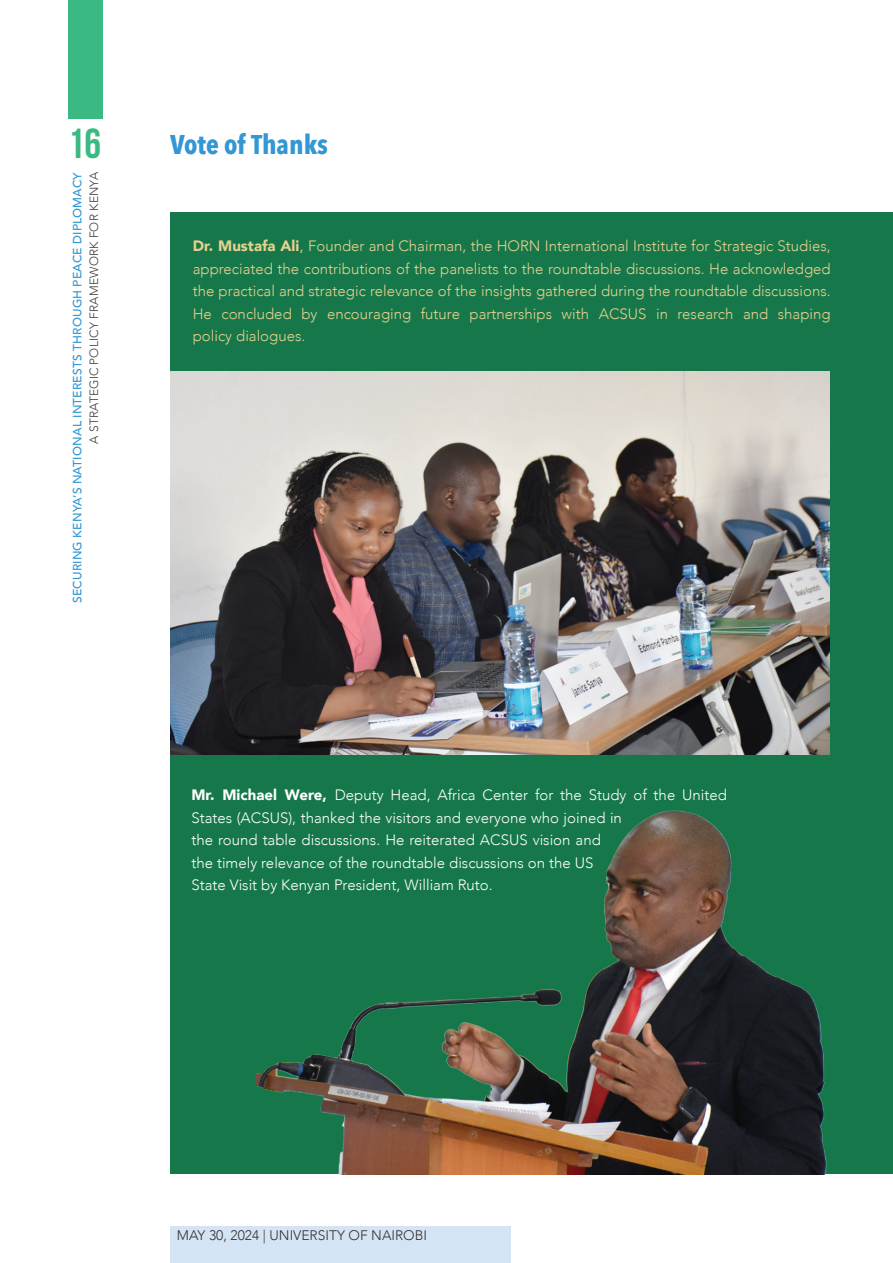
<style>
.page{position:relative;width:893px;height:1263px;background:#fff}
.page>*{position:absolute;margin:0;border:0;box-sizing:border-box;transform-origin:0 0}
.t1{font:700 42px "Bebas Neue";color:#3ab983}
.Headers_i{font:700 27px "Avenir Next Condensed";color:#3297d3}
.Body_Text{font:300 15px/22.5px "Avenir";color:#e8d18f;text-align:justify}
.Body_Text-2{font:300 15px/22.5px "Avenir";color:#fff}
.t2{font:300 13.8px "Avenir";color:#333233}
.t3{font:500 12px "Avenir";letter-spacing:.015em;color:#3297d3}
.t4{font:300 12px "Avenir";letter-spacing:.015em;color:#3e3e3f}
.s1{font-weight:900}
.s2{font-weight:400}
</style>
<div class="page">
<div style="left:170px;top:1226px;width:340px;height:37px;background:#d5e4f4"></div>
<div style="left:68px;top:0;width:34px;height:119px;background:#3ab983"></div>
<div style="left:170px;top:213px;width:723px;height:961px;background:#16784a"></div>
<img style="left:170px;top:371px;width:659px;height:383px">
<img style="left:255px;top:810px;width:572px;height:364px">
<h1 class="t1" style="left:68px;top:121px;width:35px">16</h1>
<p class="t3" style="left:67px;top:603px;width:432px;rotate:-90deg">SECURING KENYA’S NATIONAL INTERESTS THROUGH PEACE DIPLOMACY</p>
<p class="t4" style="left:87px;top:444px;width:273px;rotate:-90deg">A STRATEGIC POLICY FRAMEWORK FOR KENYA</p>
<p class="Headers_i" style="left:170px;top:128px;width:159px">Vote of Thanks</p>
<p class="Body_Text" style="left:193px;top:235px;width:639px"><span class="s1">Dr. Mustafa Ali</span><span class="s2">,</span> Founder and Chairman, the HORN International Institute for Strategic Studies, appreciated the contributions of the panelists to the roundtable discussions. He acknowledged the practical and strategic relevance of the insights gathered during the roundtable discussions.<br>He concluded by encouraging future partnerships with ACSUS in research and shaping policy dialogues.</p>
<p class="Body_Text-2" style="left:191px;top:784px;width:537px"><span class="s1">Mr. Michael Were,</span> Deputy Head, Africa Center for the Study of the United States (ACSUS), thanked the visitors and everyone who joined in<br>the round table discussions. He reiterated ACSUS vision and<br>the timely relevance of the roundtable discussions on the US<br>State Visit by Kenyan President, William Ruto.</p>
<p class="t2" style="left:177px;top:1226px;width:252px">MAY 30, 2024 | UNIVERSITY OF NAIROBI</p>
</div>
